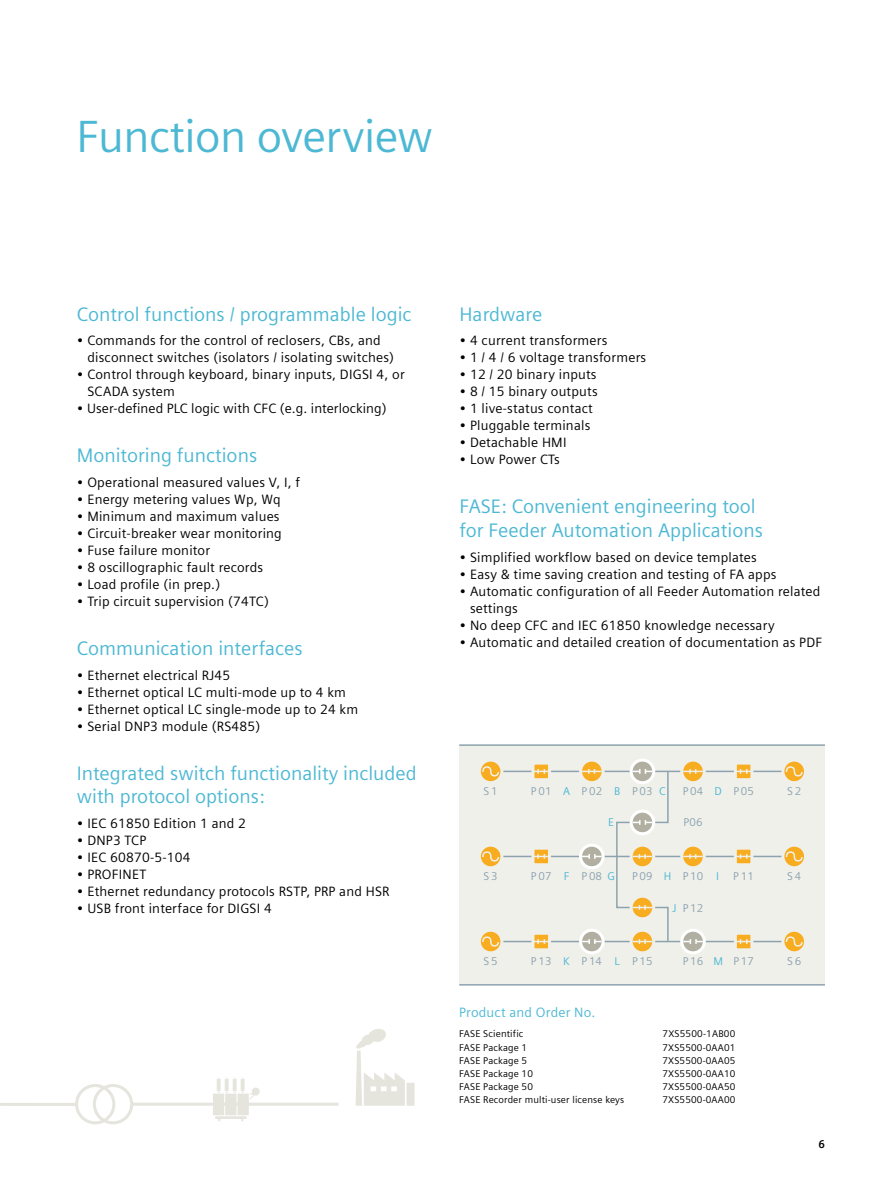
<style>
.page{position:relative;width:893px;height:1191px;background:#fff}
.page>*{position:absolute;margin:0;border:0;box-sizing:border-box;transform-origin:0 0}
.t1{font:45px "Siemens Sans Global";letter-spacing:-.01em;color:#4db8d3}
.t2{font:19.5px/23.4px "Siemens Sans Global";color:#4db8d3}
.t3{font:13.5px/17px "Siemens Sans Global";letter-spacing:.015em;color:#000}
.t4{font:13.5px "Siemens Sans Global";letter-spacing:.015em;color:#4db8d3}
.t5{font:11.25px "Siemens Sans Global";letter-spacing:.155em;color:#8ca3af}
.t6{font:11.25px "Siemens Sans Global";letter-spacing:.085em;color:#8ca3af}
.t7{font:11.25px "Siemens Sans Global";color:#4db8d3}
.t8{font:700 11.25px "Siemens Sans Global";color:#000}
.t9{font:9.75px "Siemens Sans Global";letter-spacing:.015em;color:#000}
.s1{color:#4db8d3}
</style>
<div class="page">
<hr style="left:0;top:1102px;width:77px;height:3px;background:#e5e4dd">
<hr style="left:131px;top:1102px;width:208px;height:3px;background:#e5e4dd">
<svg style="left:356px;top:1029px;width:59px;height:76px"></svg>
<svg style="left:213px;top:1077px;width:47px;height:44px"></svg>
<div style="left:93px;top:1084px;width:40px;height:40px;border:3px solid #e5e4dd;border-radius:50%"></div>
<div style="left:75px;top:1084px;width:40px;height:40px;border:3px solid #e5e4dd;border-radius:50%"></div>
<div style="left:459px;top:746px;width:366px;height:238px;background:#f0f0eb"></div>
<hr style="left:489px;top:770px;width:304px;height:2px;background:#8ca3af">
<svg style="left:581px;top:760px;width:22px;height:22px"></svg>
<hr style="left:582px;top:770px;width:20px;height:2px;background:#f0f0eb">
<svg style="left:588px;top:769px;width:7px;height:4px"></svg>
<div style="left:579px;top:758px;width:26px;height:26px;border:3px solid #f0f0eb;border-radius:50%"></div>
<svg style="left:682px;top:760px;width:22px;height:22px"></svg>
<hr style="left:683px;top:770px;width:20px;height:2px;background:#f0f0eb">
<svg style="left:689px;top:769px;width:7px;height:4px"></svg>
<div style="left:680px;top:758px;width:26px;height:26px;border:3px solid #f0f0eb;border-radius:50%"></div>
<svg style="left:783px;top:760px;width:22px;height:22px"></svg>
<svg style="left:785px;top:765px;width:18px;height:12px"></svg>
<div style="left:781px;top:758px;width:26px;height:26px;border:3px solid #f0f0eb;border-radius:50%"></div>
<svg style="left:631px;top:760px;width:23px;height:22px"></svg>
<div style="left:630px;top:758px;width:25px;height:26px;border:3px solid #fff;border-radius:50%"></div>
<svg style="left:479px;top:760px;width:23px;height:22px"></svg>
<svg style="left:482px;top:765px;width:17px;height:12px"></svg>
<div style="left:478px;top:758px;width:25px;height:26px;border:3px solid #f0f0eb;border-radius:50%"></div>
<svg style="left:530px;top:764px;width:22px;height:15px"></svg>
<svg style="left:732px;top:764px;width:23px;height:15px"></svg>
<hr style="left:489px;top:855px;width:304px;height:2px;background:#8ca3af">
<svg style="left:581px;top:845px;width:22px;height:22px"></svg>
<svg style="left:583px;top:854px;width:18px;height:5px"></svg>
<div style="left:579px;top:843px;width:26px;height:26px;border:3px solid #fff;border-radius:50%"></div>
<hr style="left:489px;top:940px;width:304px;height:2px;background:#8ca3af">
<svg style="left:581px;top:930px;width:22px;height:22px"></svg>
<svg style="left:583px;top:939px;width:18px;height:5px"></svg>
<div style="left:579px;top:928px;width:26px;height:26px;border:3px solid #fff;border-radius:50%"></div>
<svg style="left:682px;top:930px;width:22px;height:22px"></svg>
<svg style="left:684px;top:939px;width:18px;height:5px"></svg>
<div style="left:680px;top:928px;width:26px;height:26px;border:3px solid #fff;border-radius:50%"></div>
<hr style="left:459px;top:744px;width:366px;height:2px;background:#8ca3af">
<hr style="left:459px;top:984px;width:366px;height:1px;background:#8ca3af">
<svg style="left:479px;top:845px;width:23px;height:22px"></svg>
<svg style="left:482px;top:850px;width:17px;height:12px"></svg>
<div style="left:478px;top:843px;width:25px;height:26px;border:3px solid #f0f0eb;border-radius:50%"></div>
<svg style="left:530px;top:849px;width:22px;height:15px"></svg>
<svg style="left:682px;top:845px;width:22px;height:22px"></svg>
<hr style="left:683px;top:855px;width:20px;height:2px;background:#f0f0eb">
<svg style="left:689px;top:854px;width:7px;height:5px"></svg>
<div style="left:680px;top:843px;width:26px;height:26px;border:3px solid #f0f0eb;border-radius:50%"></div>
<svg style="left:783px;top:845px;width:22px;height:22px"></svg>
<svg style="left:785px;top:850px;width:18px;height:12px"></svg>
<div style="left:781px;top:843px;width:26px;height:26px;border:3px solid #f0f0eb;border-radius:50%"></div>
<svg style="left:732px;top:849px;width:23px;height:15px"></svg>
<div style="left:631px;top:930px;width:23px;height:22px;background:#f8ac1f;border-radius:50%"></div>
<svg style="left:615px;top:769px;width:54px;height:175px"></svg>
<div style="left:630px;top:928px;width:25px;height:26px;border:3px solid #f0f0eb;border-radius:50%"></div>
<svg style="left:479px;top:930px;width:23px;height:22px"></svg>
<svg style="left:482px;top:935px;width:17px;height:12px"></svg>
<div style="left:478px;top:928px;width:25px;height:26px;border:3px solid #f0f0eb;border-radius:50%"></div>
<svg style="left:530px;top:934px;width:22px;height:15px"></svg>
<svg style="left:783px;top:930px;width:22px;height:22px"></svg>
<svg style="left:785px;top:935px;width:18px;height:12px"></svg>
<div style="left:781px;top:928px;width:26px;height:26px;border:3px solid #f0f0eb;border-radius:50%"></div>
<svg style="left:732px;top:934px;width:23px;height:15px"></svg>
<h1 class="t1" style="left:77px;top:103px;width:358px">Function overview</h1>
<h2 class="t2" style="left:77px;top:303px;width:336px">Control functions / programmable logic</h2>
<p class="t3" style="left:87px;top:333px;width:308px;text-indent:-11px">• Commands for the control of reclosers, CBs, and disconnect switches (isolators / isolating switches)</p>
<p class="t3" style="left:87px;top:367px;width:319px;text-indent:-11px">• Control through keyboard, binary inputs, DIGSI 4, or<br>SCADA system</p>
<p class="t3" style="left:77px;top:401px;width:311px">• User-defined PLC logic with CFC (e.g. interlocking)</p>
<h2 class="t2" style="left:77px;top:444px;width:182px">Monitoring functions</h2>
<p class="t3" style="left:77px;top:474px;width:225px">• Operational measured values V, I, f</p>
<p class="t3" style="left:77px;top:491px;width:205px">• Energy metering values Wp, Wq</p>
<p class="t3" style="left:77px;top:508px;width:204px">• Minimum and maximum values</p>
<p class="t3" style="left:77px;top:525px;width:207px">• Circuit-breaker wear monitoring</p>
<p class="t3" style="left:77px;top:542px;width:135px">• Fuse failure monitor</p>
<p class="t3" style="left:77px;top:559px;width:188px">• 8 oscillographic fault records</p>
<p class="t3" style="left:77px;top:576px;width:145px">• Load profile (in prep.)</p>
<p class="t3" style="left:77px;top:593px;width:194px">• Trip circuit supervision (74TC)</p>
<h2 class="t2" style="left:77px;top:637px;width:227px">Communication interfaces</h2>
<p class="t3" style="left:77px;top:667px;width:155px">• Ethernet electrical RJ45</p>
<p class="t3" style="left:77px;top:684px;width:271px">• Ethernet optical LC multi-mode up to 4 km</p>
<p class="t3" style="left:77px;top:701px;width:283px">• Ethernet optical LC single-mode up to 24 km</p>
<p class="t3" style="left:77px;top:718px;width:185px">• Serial DNP3 module (RS485)</p>
<h2 class="t2" style="left:77px;top:762px;width:341px">Integrated switch functionality included with protocol options:</h2>
<p class="t3" style="left:77px;top:815px;width:171px">• IEC 61850 Edition 1 and 2</p>
<p class="t3" style="left:77px;top:832px;width:71px">• DNP3 TCP</p>
<p class="t3" style="left:77px;top:849px;width:115px">• IEC 60870-5-104</p>
<p class="t3" style="left:77px;top:866px;width:71px">• PROFINET</p>
<p class="t3" style="left:77px;top:883px;width:314px">• Ethernet redundancy protocols RSTP, PRP and HSR</p>
<p class="t3" style="left:77px;top:900px;width:197px">• USB front interface for DIGSI 4</p>
<h2 class="t2" style="left:459px;top:303px;width:84px">Hardware</h2>
<p class="t3" style="left:459px;top:333px;width:149px">• 4 current transformers</p>
<p class="t3" style="left:459px;top:350px;width:188px">• 1 / 4 / 6 voltage transformers</p>
<p class="t3" style="left:459px;top:367px;width:139px">• 12 / 20 binary inputs</p>
<p class="t3" style="left:459px;top:384px;width:140px">• 8 / 15 binary outputs</p>
<p class="t3" style="left:459px;top:401px;width:135px">• 1 live-status contact</p>
<p class="t3" style="left:459px;top:418px;width:132px">• Pluggable terminals</p>
<p class="t3" style="left:459px;top:435px;width:108px">• Detachable HMI</p>
<p class="t3" style="left:459px;top:452px;width:102px">• Low Power CTs</p>
<h2 class="t2" style="left:459px;top:496px;width:305px">FASE: Convenient engineering tool for Feeder Automation Applications</h2>
<p class="t3" style="left:459px;top:549px;width:299px">• Simplified workflow based on device templates</p>
<p class="t3" style="left:459px;top:566px;width:318px">• Easy &amp; time saving creation and testing of FA apps</p>
<p class="t3" style="left:470px;top:583px;width:352px;text-indent:-11px">• Automatic configuration of all Feeder Automation related settings</p>
<p class="t3" style="left:459px;top:617px;width:317px">• No deep CFC and IEC 61850 knowledge necessary</p>
<p class="t3" style="left:459px;top:634px;width:364px">• Automatic and detailed creation of documentation as PDF</p>
<p class="t5" style="left:484px;top:782px;width:16px">S1</p>
<p class="t6" style="left:531px;top:782px;width:136px">P01 <span class="s1">A</span> P02 <span class="s1">B</span> P03 <span class="s1">C</span></p>
<p class="t5" style="left:683px;top:782px;width:73px">P04 <span class="s1">D</span> P05</p>
<p class="t5" style="left:787px;top:782px;width:16px">S2</p>
<p class="t7" style="left:608px;top:813px;width:7px">E</p>
<p class="t5" style="left:683px;top:813px;width:21px">P06</p>
<p class="t5" style="left:484px;top:867px;width:16px">S3</p>
<p class="t5" style="left:531px;top:867px;width:85px">P07 <span class="s1">F</span> P08 <span class="s1">G</span></p>
<p class="t5" style="left:632px;top:867px;width:88px">P09 <span class="s1">H</span> P10 <span class="s1">I</span></p>
<p class="t5" style="left:733px;top:867px;width:22px">P11</p>
<p class="t5" style="left:787px;top:867px;width:16px">S4</p>
<p class="t5" style="left:672px;top:900px;width:32px"><span class="s1">J</span> P12</p>
<p class="t5" style="left:484px;top:952px;width:16px">S5</p>
<p class="t6" style="left:531px;top:952px;width:123px">P13 <span class="s1">K</span> P14 <span class="s1">L</span> P15</p>
<p class="t5" style="left:683px;top:952px;width:73px">P16 <span class="s1">M</span> P17</p>
<p class="t5" style="left:787px;top:952px;width:16px">S6</p>
<p class="t4" style="left:459px;top:1002px;width:138px">Product and Order No.</p>
<p class="t9" style="left:459px;top:1027px;width:66px">FASE Scientific</p>
<p class="t9" style="left:662px;top:1027px;width:74px">7XS5500-1AB00</p>
<p class="t9" style="left:459px;top:1040px;width:69px">FASE Package 1</p>
<p class="t9" style="left:662px;top:1040px;width:74px">7XS5500-0AA01</p>
<p class="t9" style="left:459px;top:1053px;width:69px">FASE Package 5</p>
<p class="t9" style="left:662px;top:1053px;width:74px">7XS5500-0AA05</p>
<p class="t9" style="left:459px;top:1066px;width:75px">FASE Package 10</p>
<p class="t9" style="left:662px;top:1066px;width:74px">7XS5500-0AA10</p>
<p class="t9" style="left:459px;top:1079px;width:75px">FASE Package 50</p>
<p class="t9" style="left:662px;top:1079px;width:74px">7XS5500-0AA50</p>
<p class="t9" style="left:459px;top:1092px;width:166px">FASE Recorder multi-user license keys</p>
<p class="t9" style="left:662px;top:1092px;width:74px">7XS5500-0AA00</p>
<p class="t8" style="left:818px;top:1137px;width:8px">6</p>
</div>
